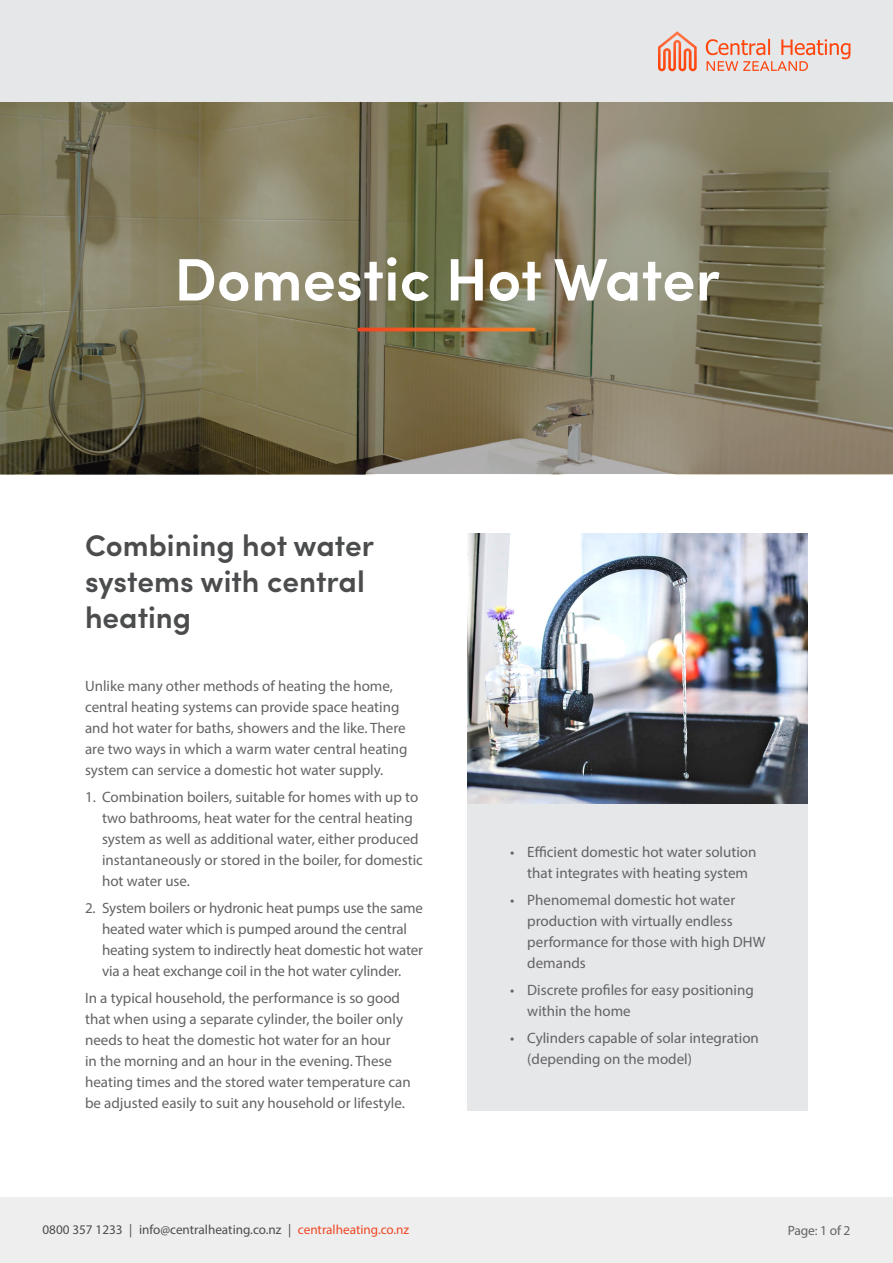
<style>
.page{position:relative;width:893px;height:1263px;background:#fff}
.page>*{position:absolute;margin:0;border:0;box-sizing:border-box;transform-origin:0 0}
.t1{font:600 60px "Sofia Pro";color:#fff}
.Heading_3{font:600 30px/36px "Sofia Pro";color:#4b4c4d}
.Grey_main_text{font:15px/21px "Myriad Pro";color:#636366}
.t2{font:13.5px "Myriad Pro";letter-spacing:-.01em;color:#636366}
.t3{font:13.2px "Myriad Pro";color:#4b4c4d}
.s1{color:#ef4722}
</style>
<div class="page">
<div style="left:0;top:0;width:893px;height:103px;background:#e6e7e9"></div>
<div style="left:0;top:1197px;width:893px;height:66px;background:#eeeeef"></div>
<svg style="left:658px;top:31px;width:39px;height:40px"></svg>
<svg style="left:706px;top:39px;width:144px;height:32px"></svg>
<img style="left:0;top:103px;width:893px;height:371px">
<hr style="left:359px;top:328px;width:175px;height:3px;background:#fff">
<div style="left:468px;top:803px;width:340px;height:307px;background:#e6e7e9"></div>
<img style="left:468px;top:533px;width:340px;height:270px">
<p class="t1" style="left:174px;top:234px;width:547px">Domestic Hot Water</p>
<p class="Heading_3" style="left:85px;top:525px;width:290px">Combining hot water systems with central heating</p>
<p class="Grey_main_text" style="left:85px;top:676px;width:324px">Unlike many other methods of heating the home, central heating systems can provide space heating and hot water for baths, showers and the like. There are two ways in which a warm water central heating system can service a domestic hot water supply.</p>
<p class="Grey_main_text" style="left:102px;top:787px;width:322px;text-indent:-17px">1. Combination boilers, suitable for homes with up to two bathrooms, heat water for the central heating system as well as additional water, either produced instantaneously or stored in the boiler, for domestic hot water use.</p>
<p class="Grey_main_text" style="left:102px;top:898px;width:323px;text-indent:-17px">2. System boilers or hydronic heat pumps use the same heated water which is pumped around the central heating system to indirectly heat domestic hot water via a heat exchange coil in the hot water cylinder.</p>
<p class="Grey_main_text" style="left:85px;top:988px;width:327px">In a typical household, the performance is so good that when using a separate cylinder, the boiler only needs to heat the domestic hot water for an hour<br>in the morning and an hour in the evening. These heating times and the stored water temperature can be adjusted easily to suit any household or lifestyle.</p>
<p class="Grey_main_text" style="left:510px;top:841px;width:248px;text-align:center">• Efficient domestic hot water solution that integrates with heating system</p>
<p class="Grey_main_text" style="left:527px;top:889px;width:240px;text-indent:-17px">• Phenomemal domestic hot water production with virtually endless performance for those with high DHW demands</p>
<p class="Grey_main_text" style="left:527px;top:979px;width:228px;text-indent:-17px">• Discrete profiles for easy positioning within the home</p>
<p class="Grey_main_text" style="left:527px;top:1027px;width:233px;text-indent:-17px">• Cylinders capable of solar integration (depending on the model)</p>
<p class="t3" style="left:43px;top:1221px;width:368px">0800 357 1233 | info@centralheating.co.nz | <span class="s1">centralheating.co.nz</span></p>
<p class="t2" style="left:788px;top:1222px;width:64px">Page: 1 of 2</p>
</div>
